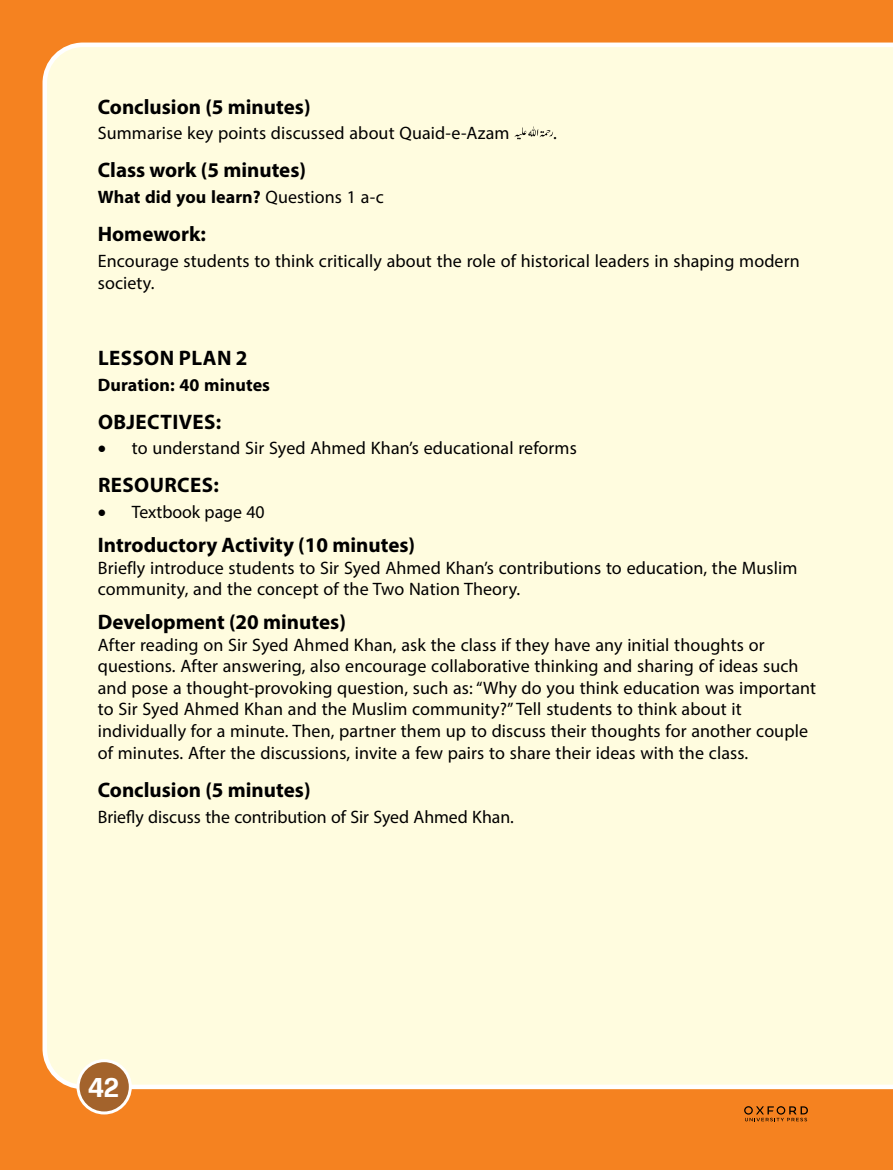
<style>
.page{position:relative;width:893px;height:1170px;background:#fff}
.page>*{position:absolute;margin:0;border:0;box-sizing:border-box;transform-origin:0 0}
.t1{font:700 27px "Forma DJR Text";color:#fff}
.t2{font:700 21px "Myriad Pro";color:#000}
.t3{font:700 21px "Myriad Pro";letter-spacing:.02em;color:#000}
.t4{font:18px/21.6px "Myriad Pro";letter-spacing:.005em;color:#000}
.t5{font:700 18px "Myriad Pro";letter-spacing:.005em;color:#000}
.s1{font-weight:400}
</style>
<div class="page">
<div style="left:0;top:0;width:893px;height:1169px;background:#f58220"></div>
<div style="left:42px;top:42px;width:851px;height:1049px;background:#fffcdf"></div>
<svg style="left:744px;top:1106px;width:64px;height:15px"></svg>
<div style="left:78px;top:1060px;width:52px;height:52px;background:#a3632c;border-radius:50%"></div>
<div style="left:77px;top:1059px;width:55px;height:55px;border:3px solid #fff;border-radius:50%"></div>
<svg style="left:515px;top:126px;width:38px;height:13px"></svg>
<p class="t2" style="left:98px;top:93px;width:214px">Conclusion (5 minutes)</p>
<p class="t4" style="left:98px;top:122px;width:413px">Summarise key points discussed about Quaid-e-Azam</p>
<p class="t4" style="left:553px;top:122px;width:5px">.</p>
<p class="t2" style="left:98px;top:157px;width:210px">Class work (5 minutes)</p>
<p class="t5" style="left:98px;top:185px;width:287px">What did you learn? <span class="s1">Questions 1 a-c</span></p>
<p class="t2" style="left:98px;top:220px;width:110px">Homework:</p>
<p class="t4" style="left:98px;top:250px;width:703px">Encourage students to think critically about the role of historical leaders in shaping modern society.</p>
<p class="t3" style="left:98px;top:344px;width:151px">LESSON PLAN 2</p>
<p class="t5" style="left:98px;top:373px;width:174px">Duration: 40 minutes</p>
<p class="t3" style="left:98px;top:408px;width:125px">OBJECTIVES:</p>
<p class="t4" style="left:98px;top:437px;width:480px">• to understand Sir Syed Ahmed Khan’s educational reforms</p>
<p class="t3" style="left:98px;top:471px;width:122px">RESOURCES:</p>
<p class="t4" style="left:98px;top:501px;width:168px">• Textbook page 40</p>
<p class="t2" style="left:98px;top:531px;width:319px">Introductory Activity (10 minutes)</p>
<p class="t4" style="left:98px;top:556px;width:701px">Briefly introduce students to Sir Syed Ahmed Khan’s contributions to education, the Muslim community, and the concept of the Two Nation Theory.</p>
<p class="t2" style="left:98px;top:608px;width:250px">Development (20 minutes)</p>
<p class="t4" style="left:98px;top:633px;width:720px">After reading on Sir Syed Ahmed Khan, ask the class if they have any initial thoughts or questions. After answering, also encourage collaborative thinking and sharing of ideas such and pose a thought-provoking question, such as: “Why do you think education was important to Sir Syed Ahmed Khan and the Muslim community?” Tell students to think about it individually for a minute. Then, partner them up to discuss their thoughts for another couple of minutes. After the discussions, invite a few pairs to share their ideas with the class.</p>
<p class="t2" style="left:98px;top:775px;width:214px">Conclusion (5 minutes)</p>
<p class="t4" style="left:98px;top:805px;width:418px">Briefly discuss the contribution of Sir Syed Ahmed Khan.</p>
<h1 class="t1" style="left:88px;top:1066px;width:32px">42</h1>
</div>
